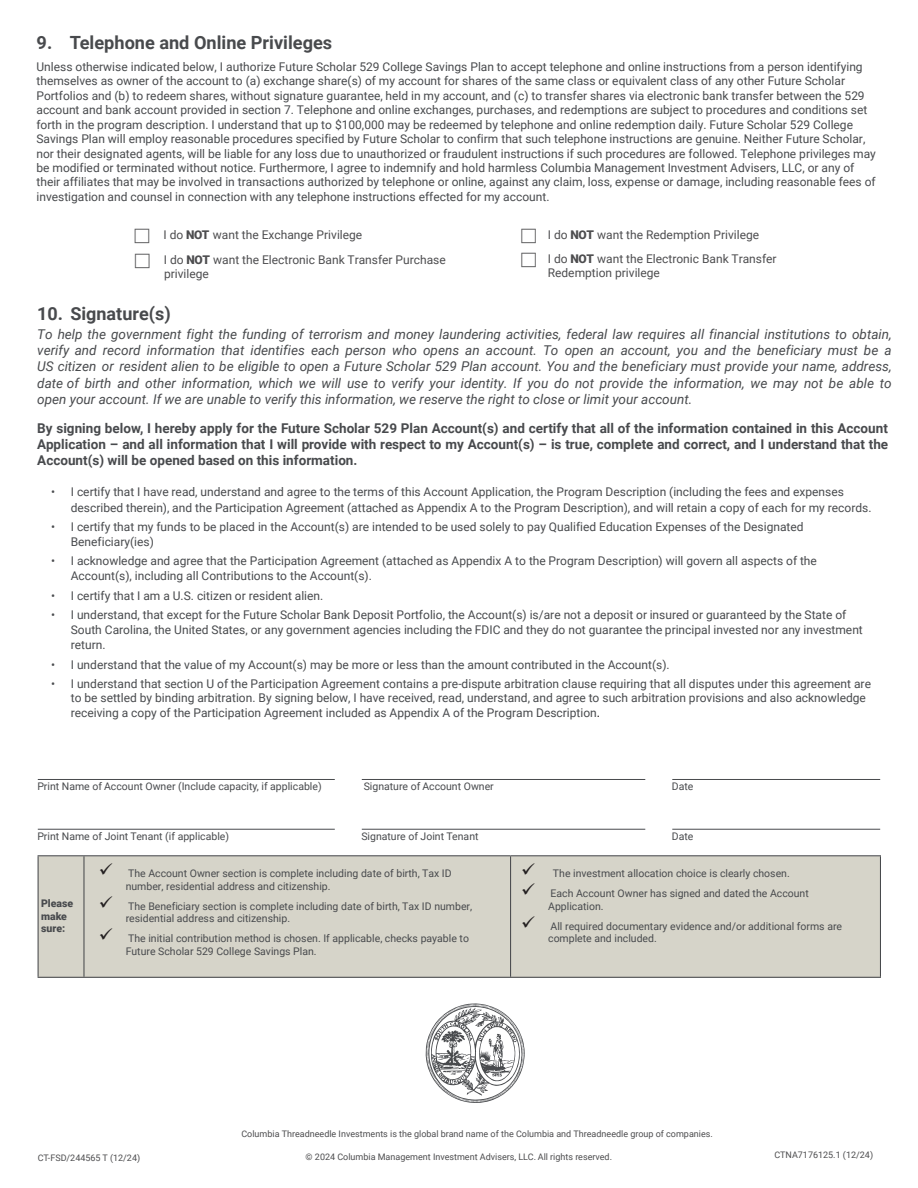
<style>
.page{position:relative;width:918px;height:1188px;background:#fff}
.page>*{position:absolute;margin:0;border:0;box-sizing:border-box;transform-origin:0 0}
.t1{font:700 18.15px "Roboto";color:#484a4d}
.t2{font:700 18px "Roboto";color:#484a4d}
.t3{font:italic 13.5px/16px "Roboto";color:#484a4d;text-align:justify}
.t4{font:700 13.5px/16px "Roboto";color:#484a4d;text-align:justify}
.t5{font:12px/14.4px "Roboto";color:#484a4d}
.t6{font:12px/24px "Roboto";color:#4d4d4f}
.t7{font:10.5px/12.6px "Roboto";color:#484a4d}
.t8{font:900 10.5px/12.6px "Roboto";color:#484a4d}
.t9{font:9px "Roboto";color:#4d4d4f}
.s1{font-style:inherit}
.s2{font-family:"Commercial Pi BT";font-size:18px}
.s3{font-weight:900}
.s4{font-size:12.75px;color:#231f20}
.s5{color:#231f20}
</style>
<div class="page">
<hr style="left:38px;top:779px;width:297px;height:1px;background:#484a4d">
<hr style="left:362px;top:779px;width:283px;height:1px;background:#484a4d">
<hr style="left:672px;top:779px;width:208px;height:1px;background:#484a4d">
<hr style="left:38px;top:829px;width:297px;height:1px;background:#484a4d">
<hr style="left:362px;top:829px;width:283px;height:1px;background:#484a4d">
<hr style="left:672px;top:829px;width:208px;height:1px;background:#484a4d">
<div style="left:38px;top:856px;width:46px;height:121px;background:#d6d4c9"></div>
<div style="left:84px;top:856px;width:427px;height:121px;background:#d6d4c9"></div>
<div style="left:511px;top:856px;width:369px;height:121px;background:#d6d4c9"></div>
<hr style="left:38px;top:855px;width:46px;height:1px;background:#484a4d">
<hr style="left:38px;top:856px;width:1px;height:121px;background:#484a4d">
<hr style="left:84px;top:855px;width:427px;height:1px;background:#484a4d">
<hr style="left:83px;top:856px;width:2px;height:121px;background:#484a4d">
<hr style="left:511px;top:855px;width:370px;height:1px;background:#484a4d">
<hr style="left:510px;top:856px;width:1px;height:121px;background:#484a4d">
<hr style="left:880px;top:856px;width:1px;height:121px;background:#484a4d">
<hr style="left:38px;top:977px;width:843px;height:1px;background:#484a4d">
<svg style="left:426px;top:1003px;width:99px;height:99px"></svg>
<h1 class="t1" style="left:37px;top:30px;width:297px">9. Telephone and Online Privileges</h1>
<p class="t5" style="left:36px;top:59px;width:841px">Unless otherwise indicated below, I authorize Future Scholar 529 College Savings Plan to accept telephone and online instructions from a person identifying themselves as owner of the account to (a) exchange share(s) of my account for shares of the same class or equivalent class of any other Future <span class="s1">S</span>cholar Portfolios and (b) to redeem shares, without signature guarantee, held in my account, and (c) to transfer shares via electronic bank transfer between the 529 account and bank account provided in section 7. Telephone and online exchanges, purchases, and redemptions are subject to procedures and conditions set forth in the program description. I understand that up to $100,000 may be redeemed by telephone and online redemption daily. Future Scholar 529 College Savings Plan will employ reasonable procedures specified by Future Scholar to confirm that such telephone instructions are genuine. Neither Future Scholar, nor their designated agents, will be liable for any loss due to unauthorized or fraudulent instructions if such procedures are followed. Telephone privileges may be modified or terminated without notice. Furthermore, I agree to indemnify and hold harmless Columbia Management Investment Advisers, LLC, or any of their affiliates that may be involved in transactions authorized by telephone or online, against any claim, loss, expense or damage, including reasonable fees of investigation and counsel in connection with any telephone instructions effected for my account.</p>
<p class="t6" style="left:134px;top:222px;width:313px;line-height:24.9px"><span class="s2">9</span> I do <span class="s3">NOT</span> want the Exchange Privilege<br><span class="s2">9</span> I do <span class="s3">NOT</span> want the Electronic Bank Transfer Purchase</p>
<p class="t6" style="left:164px;top:262px;width:46px">privilege</p>
<p class="t6" style="left:521px;top:222px;width:257px"><span class="s2">9</span> I do <span class="s3">NOT</span> want the Redemption Privilege<br><span class="s2">9</span> I do <span class="s3">NOT</span> want the Electronic Bank Transfer</p>
<p class="t6" style="left:548px;top:261px;width:114px">Redemption privilege</p>
<h2 class="t2" style="left:37px;top:301px;width:135px">10. Signature(s)</h2>
<p class="t3" style="left:37px;top:326px;width:856px">To help the government <span class="s1">f</span>ight the funding of terro<span class="s1">ris</span>m and money launder<span class="s1">i</span>ng activities, <span class="s1">fe</span>deral law requires all <span class="s1">f</span>inancial institutions to obtain, <span class="s1">verify</span> and record information that identifies each person who opens an account. To open an account<span class="s1">,</span> you and the bene<span class="s1">fi</span>c<span class="s1">i</span>ary must be a US citizen or <span class="s1">resident alien to be eligible to open a Future Scholar 529 Plan account. You and the beneficiary must provide your name, address, date of birth and</span> other information, which we will use to ver<span class="s1">if</span>y your identity. If you do not provide the information, we may not be able to open your account. I<span class="s1">f</span> we are unable to ver<span class="s1">if</span>y this information, we reserve the right to close or limit your account.</p>
<p class="t4" style="left:37px;top:420px;width:852px">By signing below, I hereby apply for the Future Scholar 529 Plan Account(s) and certify that all of the information contained in this Account Application – and all information that I will provide with respect to my Account(s) – is true, complete and correct, and I understand that the Account(s) will be opened based on this information.</p>
<p class="t5" style="left:71px;top:484px;width:802px;line-height:15.3px;text-indent:-19px">• I certify that I have read, understand and agree to the terms of this Account Application, the Program Descr<span class="s1">i</span>ption <span class="s1">(</span>including the fees and expenses described therein), and the Participation Agreement (attached as Appendix A to the Program Description), and will retain a copy of each for my records.</p>
<p class="t5" style="left:71px;top:518px;width:734px;line-height:15.3px;text-indent:-19px">• I certify that my funds to be placed in the Account(s) are intended to be used solely to pay Qualified E<span class="s1">du</span>cat<span class="s1">i</span>on Expenses of the Designated<br>Beneficiary(ies)</p>
<p class="t5" style="left:71px;top:552px;width:748px;line-height:15.3px;text-indent:-19px">• I acknowledge and agree that the Participation Agreement (attached as Appendix A to the Program Description) will govern all aspects of the<br>Account(s), <span class="s1">i</span>ncluding all Contributions to the Account(s).</p>
<p class="t5" style="left:51px;top:588px;width:274px">• I certify that I am a U.S. citizen or resident alien.</p>
<p class="t5" style="left:71px;top:607px;width:794px;line-height:14.9px;text-indent:-19px">• I understand, that except for the Future Scholar Bank Deposit Portfolio, the Account(s) is/are not a deposit or insured or guaranteed by the State of<br>South Carolina, the United States, or any government agencies including the FDIC and they do not guarantee the principal invested nor any investment return.</p>
<p class="t5" style="left:51px;top:657px;width:620px">• I understand that the value of my Account(s) may be more or less than the amount contributed in the Account(s).</p>
<p class="t5" style="left:71px;top:676px;width:802px;text-indent:-19px">• I understand that section U of the Participation Agreement contains a pre-dispute arbitration clause requiring that all disputes under this agreement are to be settled by binding arbitration. By signing below, I have received, read, understand, and agree to such arbitration provisions and also acknowledge receiving a copy of the Participation Agreement included as Appendix A of the Program Description<span class="s4">.</span></p>
<p class="t7" style="left:37px;top:780px;width:286px">Print Name of Account Owner (Include capacity, if applicable)</p>
<p class="t7" style="left:364px;top:780px;width:132px">Signature of Account Owner</p>
<p class="t7" style="left:672px;top:780px;width:23px">Date</p>
<p class="t7" style="left:37px;top:830px;width:193px">Print Name of Joint Tenant (if applicable)</p>
<p class="t7" style="left:361px;top:830px;width:119px">Signature of Joint Tenant</p>
<p class="t7" style="left:672px;top:830px;width:23px">Date</p>
<p class="t8" style="left:41px;top:897px;width:34px">Please make sure:</p>
<p class="t7" style="left:126px;top:867px;width:327px;text-indent:-27px"><span class="s5">✓</span> The Account Owner section is complete including date of birth, Tax ID number, residential address and citizenship.</p>
<p class="t7" style="left:126px;top:899px;width:348px;text-indent:-27px"><span class="s5">✓</span> The Bene<span class="s1">fi</span>ciary section is complete including date of birth, Tax ID number, residential address and citizenship.</p>
<p class="t7" style="left:126px;top:932px;width:345px;text-indent:-27px"><span class="s5">✓</span> The initial contribution method is chosen. If applicable, checks payable to<br>Future Scholar 529 College Savings Plan.</p>
<p class="t7" style="left:521px;top:867px;width:270px"><span class="s5">✓</span> The investment allocation choice is clearly chosen.</p>
<p class="t7" style="left:548px;top:887px;width:262px;text-indent:-27px"><span class="s5">✓</span> Each Account Owner has signed and dated the Account<br>Application.</p>
<p class="t7" style="left:548px;top:919px;width:295px;text-indent:-27px"><span class="s5">✓</span> All required docume<span class="s1">n</span>tary evidence and/or additional forms are complete and included.</p>
<p class="t9" style="left:38px;top:1151px;width:104px">CT-FSD/244565 T (12/24)</p>
<p class="t9" style="left:241px;top:1127px;width:473px">Columbia Threadneedle Investments is the global brand name of the Columbia and Threadneedle group of companies.</p>
<p class="t9" style="left:306px;top:1151px;width:308px">© 2024 Columbia Management Investment Advisers, LLC. All rights reserved.</p>
<p class="t9" style="left:774px;top:1149px;width:100px">CTNA7176125.1 (12/24)</p>
</div>
